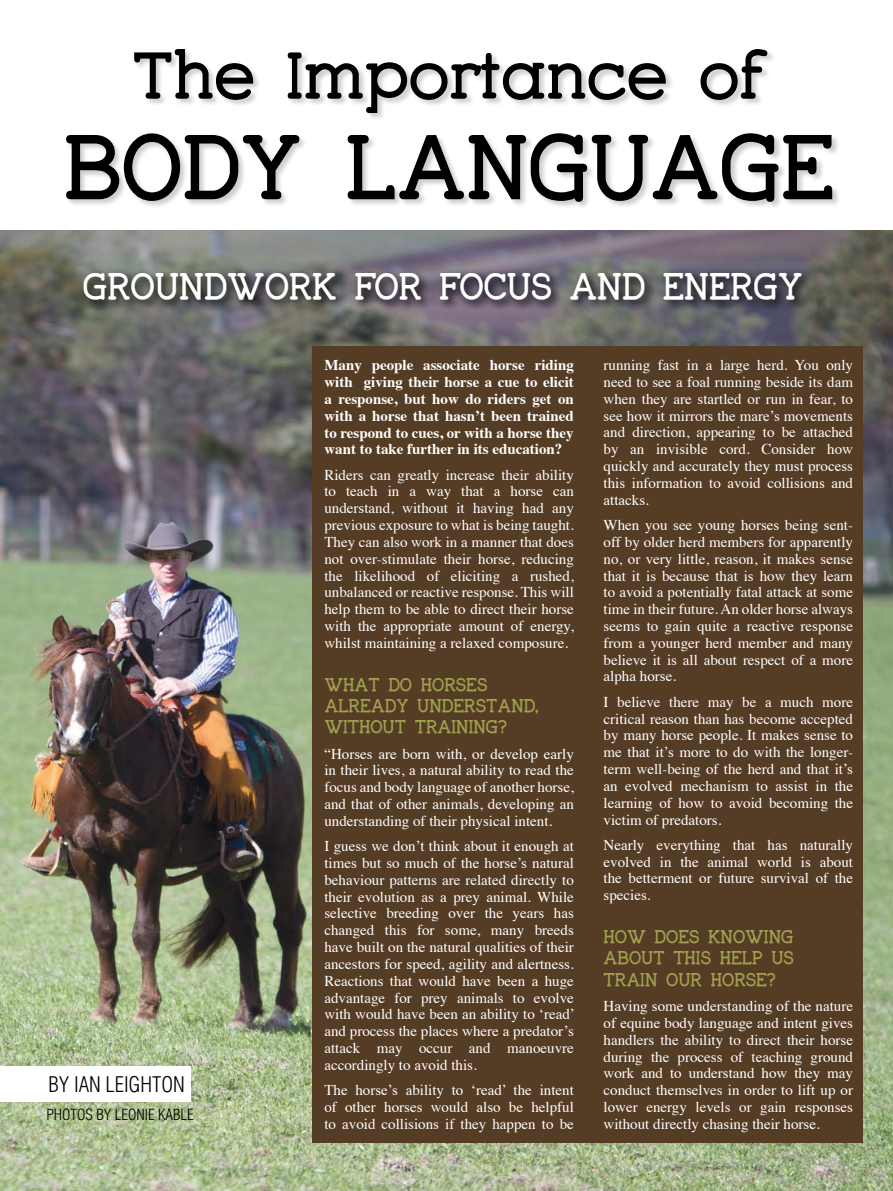
<style>
.page{position:relative;width:893px;height:1191px;background:#fff}
.page>*{position:absolute;margin:0;border:0;box-sizing:border-box;transform-origin:0 0}
.t1{font:700 112.5px "Charrington";color:#000}
.t2{font:700 81px "Charrington";color:#000}
.t3{font:700 45px "Charrington";color:#fff}
.t4{font:700 22.5px/21.3px "Charrington";color:#a0a14f}
.t5{font:300 condensed 21px "Helvetica";color:#000}
.t6{font:15px/16.8px "Times";color:#fff;text-align:justify}
.t7{font:700 15px/16.8px "Times";color:#fff;text-align:justify}
.t8{font:300 condensed 15px "Helvetica";color:#000}
</style>
<div class="page">
<img style="left:0;top:230px;width:893px;height:961px">
<div style="left:0;top:1066px;width:190px;height:35px;background:#fff"></div>
<div style="left:66px;top:49px;width:775px;height:161px;background:#000;opacity:.2"></div>
<svg style="left:80px;top:269px;width:733px;height:43px;background:#58565b"></svg>
<div style="left:312px;top:346px;width:551px;height:796px;background:#553c25"></div>
<h2 class="t2" style="left:132px;top:35px;width:636px">The Importance of</h2>
<h1 class="t1" style="left:64px;top:111px;width:772px">BODY LANGUAGE</h1>
<h3 class="t3" style="left:83px;top:264px;width:73px">Ground</h3>
<h3 class="t3" style="left:227px;top:264px;width:368px">work for focus and</h3>
<h3 class="t3" style="left:663px;top:264px;width:116px">energy</h3>
<h3 class="t5" style="left:48px;top:1071px;width:138px">BY IAN LEI GHTON</h3>
<p class="t8" style="left:46px;top:1105px;width:149px">PHOTOS BY LEONI E KABLE</p>
<p class="t7" style="left:324px;top:355px;width:251px">Many people associate horse riding with giving their horse a cue to elicit a response, but how do riders get on with a horse that hasn’t been trained to respond to cues, or with a horse they want to take further in its education?</p>
<p class="t6" style="left:324px;top:465px;width:251px">Riders can greatly increase their ability to teach in a way that a horse can understand, without it having had any previous exposure to what is being taught.<br>They can also work in a manner that does not over-stimulate their horse, reducing the likelihood of eliciting a rushed, unbalanced or reactive response. This will help them to be able to direct their horse with the appropriate amount of energy, whilst maintaining a relaxed composure.</p>
<h3 class="t4" style="left:324px;top:673px;width:165px">What do horses already</h3>
<h3 class="t4" style="left:417px;top:695px;width:13px">unde</h3>
<h3 class="t4" style="left:464px;top:695px;width:35px">rstand</h3>
<h3 class="t4" style="left:535px;top:695px;width:5px">,</h3>
<h3 class="t4" style="left:324px;top:716px;width:59px">without</h3>
<h3 class="t4" style="left:415px;top:716px;width:34px">training</h3>
<h3 class="t4" style="left:498px;top:716px;width:10px">?</h3>
<p class="t6" style="left:324px;top:744px;width:251px">“Horses are born with, or develop early in their lives, a natural ability to read the focus and body language of another horse, and that of other animals, developing an understanding of their physical intent.</p>
<p class="t6" style="left:324px;top:836px;width:252px">I guess we don’t think about it enough at times but so much of the horse’s natural behaviour patterns are related directly to their evolution as a prey animal. While selective breeding over the years has changed this for some, many breeds have built on the natural qualities of their ancestors for speed, agility and alertness.<br>Reactions that would have been a huge advantage for prey animals to evolve with would have been an ability to ‘read’ and process the places where a predator’s attack may occur and manoeuvre accordingly to avoid this.</p>
<p class="t6" style="left:324px;top:1080px;width:251px">The horse’s ability to ‘read’ the intent of other horses would also be helpful to avoid collisions if they happen to be</p>
<p class="t6" style="left:604px;top:355px;width:251px">running fast in a large herd. You only need to see a foal running beside its dam when they are startled or run in fear, to see how it mirrors the mare’s movements and direction, appearing to be attached by an invisible cord. Consider how quickly and accurately they must process this information to avoid collisions and attacks.</p>
<p class="t6" style="left:604px;top:515px;width:251px">When you see young horses being sent&shy;off by older herd members for apparently no, or very little, reason, it makes sense that it is because that is how they learn to avoid a potentially fatal attack at some time in their future. An older horse always seems to gain quite a reactive response from a younger herd member and many believe it is all about respect of a more alpha horse.</p>
<p class="t6" style="left:604px;top:692px;width:251px">I believe there may be a much more critical reason than has become accepted by many horse people. It makes sense to me that it’s more to do with the longer&shy;term well-being of the herd and that it’s an evolved mechanism to assist in the learning of how to avoid becoming the victim of predators.</p>
<p class="t6" style="left:604px;top:835px;width:251px">Nearly everything that has naturally evolved in the animal world is about the betterment or future survival of the species.</p>
<h3 class="t4" style="left:604px;top:926px;width:171px">How does knowing about</h3>
<h3 class="t4" style="left:673px;top:947px;width:122px">this help us</h3>
<h3 class="t4" style="left:604px;top:969px;width:34px">train</h3>
<h3 class="t4" style="left:666px;top:969px;width:111px">our horse?</h3>
<p class="t6" style="left:604px;top:996px;width:251px">Having some understanding of the nature of equine body language and intent gives handlers the ability to direct their horse during the process of teaching ground work and to understand how they may conduct themselves in order to lift up or lower energy levels or gain responses without directly chasing their horse.</p>
</div>
